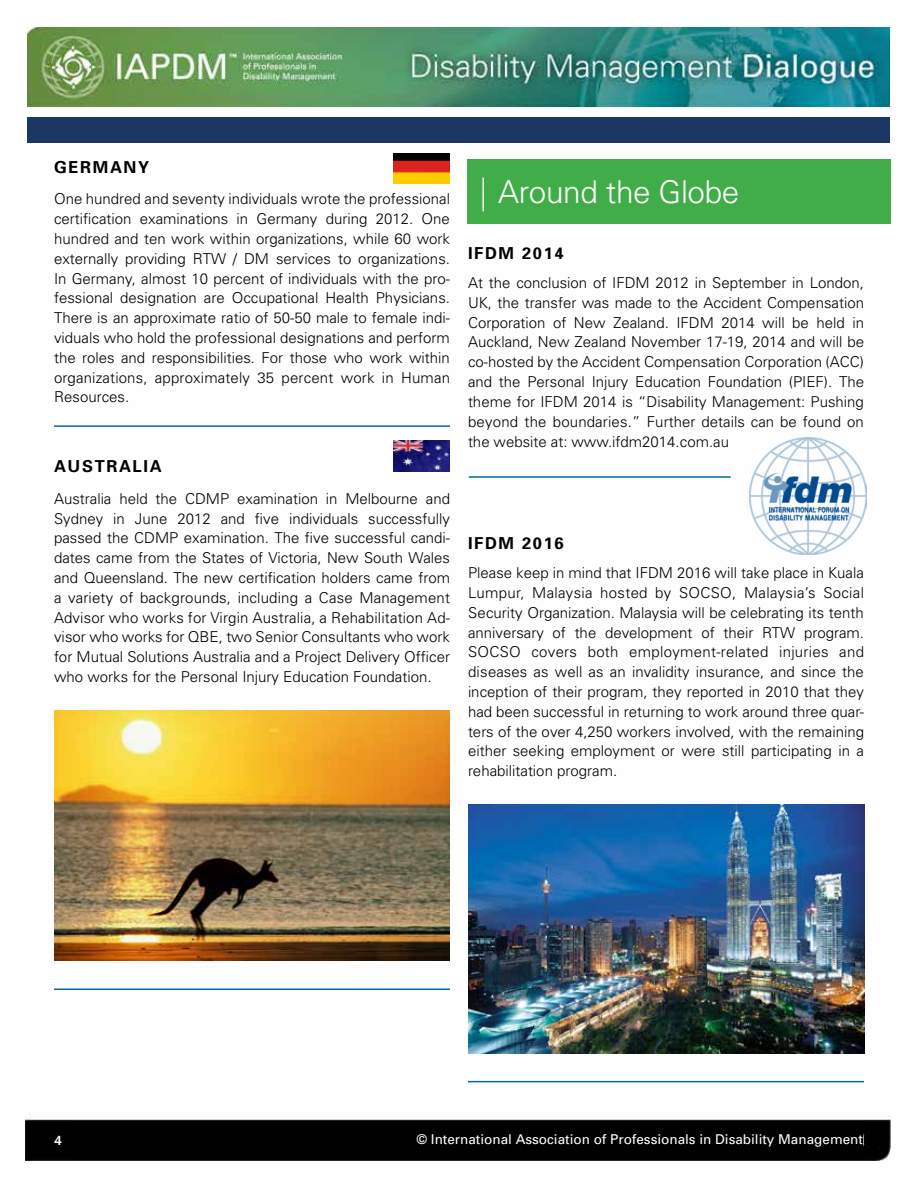
<style>
.page{position:relative;width:918px;height:1188px;background:#fff}
.page>*{position:absolute;margin:0;border:0;box-sizing:border-box;transform-origin:0 0}
.t1{font:300 31.5px "Univers";letter-spacing:-.01em;color:#fff}
.t2{font:700 16.5px "Univers";letter-spacing:.1em;color:#000}
.t3{font:300 15px/19.8px "Univers";color:#000;text-align:justify}
.t4{font:13.5px "Univers";color:#fff}
.t5{font:500 13.5px "Franklin Got URWT";color:#fff}
</style>
<div class="page">
<img style="left:26px;top:27px;width:865px;height:1134px">
<div style="left:26px;top:117px;width:865px;height:25px;background:#1b3764"></div>
<div style="left:75px;top:1121px;width:788px;height:39px;background:#000"></div>
<div style="left:890px;top:0;width:28px;height:144px;background:#fff"></div>
<div style="left:23px;top:107px;width:873px;height:10px;background:#fff"></div>
<div style="left:467px;top:159px;width:423px;height:65px;background:#41ad49"></div>
<hr style="left:482px;top:178px;width:2px;height:33px;background:#fff">
<img style="left:469px;top:804px;width:396px;height:250px">
<hr style="left:54px;top:425px;width:396px;height:2px;background:#0068a3">
<hr style="left:54px;top:988px;width:396px;height:2px;background:#0068a3">
<img style="left:54px;top:711px;width:396px;height:249px">
<hr style="left:468px;top:1081px;width:396px;height:1px;background:#0068a3">
<div style="left:394px;top:153px;width:56px;height:31px;background:#ffce00"></div>
<img style="left:394px;top:153px;width:56px;height:20px">
<img style="left:394px;top:441px;width:56px;height:30px">
<img style="left:749px;top:438px;width:117px;height:117px">
<hr style="left:469px;top:476px;width:262px;height:2px;background:#0068a3">
<p class="t2" style="left:54px;top:156px;width:97px">GE RMANY</p>
<p class="t3" style="left:54px;top:189px;width:398px">One hundred and seventy individuals wrote the professional certification examinations in Germany during 2012. One hundred and ten work within organizations, while 60 work externally providing RTW / DM services to organizations.<br>In Germany, almost 10 percent of individuals with the pro&shy;fessional designation are Occupational Health Physicians.<br>There is an approximate ratio of 50-50 male to female indi&shy;viduals who hold the professional designations and perform the roles and responsibilities. For those who work within organizations, approximately 35 percent work in Human Resources.</p>
<p class="t2" style="left:54px;top:455px;width:99px">AUSTRALIA</p>
<p class="t3" style="left:54px;top:488px;width:398px">Australia held the CDMP examination in Melbourne and Sydney in June 2012 and five individuals successfully passed the CDMP examination. The five successful candi&shy;dates came from the States of Victoria, New South Wales and Queensland. The new certification holders came from a variety of backgrounds, including a Case Management Advisor who works for Virgin Australia, a Rehabilitation Ad&shy;visor who works for QBE, two Senior Consultants who work for Mutual Solutions Australia and a Project Delivery Officer who works for the Personal Injury Education Foundation.</p>
<h1 class="t1" style="left:498px;top:173px;width:243px">Around the Globe</h1>
<p class="t2" style="left:468px;top:243px;width:97px">IFDM 2014</p>
<p class="t3" style="left:468px;top:272px;width:398px">At the conclusion of IFDM 2012 in September in London, UK, the transfer was made to the Accident Compensation Corporation of New Zealand. IFDM 2014 will be held in Auckland, New Zealand November 17-19, 2014 and will be co-hosted by the Accident Compensation Corporation (ACC) and the Personal Injury Education Foundation (PIEF). The theme for IFDM 2014 is “Disability Management: Pushing beyond the boundaries.” Further details can be found on the website at: www.ifdm2014.com.au</p>
<p class="t2" style="left:468px;top:533px;width:97px">IFDM 2016</p>
<p class="t3" style="left:468px;top:563px;width:398px">Please keep in mind that IFDM 2016 will take place in Kuala Lumpur, Malaysia hosted by SOCSO, Malaysia’s Social Security Organization. Malaysia will be celebrating its tenth anniversary of the development of their RTW program.<br>SOCSO covers both employment-related injuries and diseases as well as an invalidity insurance, and since the inception of their program, they reported in 2010 that they had been successful in returning to work around three quar&shy;ters of the over 4,250 workers involved, with the remaining either seeking employment or were still participating in a rehabilitation program.</p>
<p class="t5" style="left:54px;top:1133px;width:9px">4</p>
<p class="t4" style="left:416px;top:1131px;width:448px">© International Association of Professionals in Disability Management</p>
</div>
